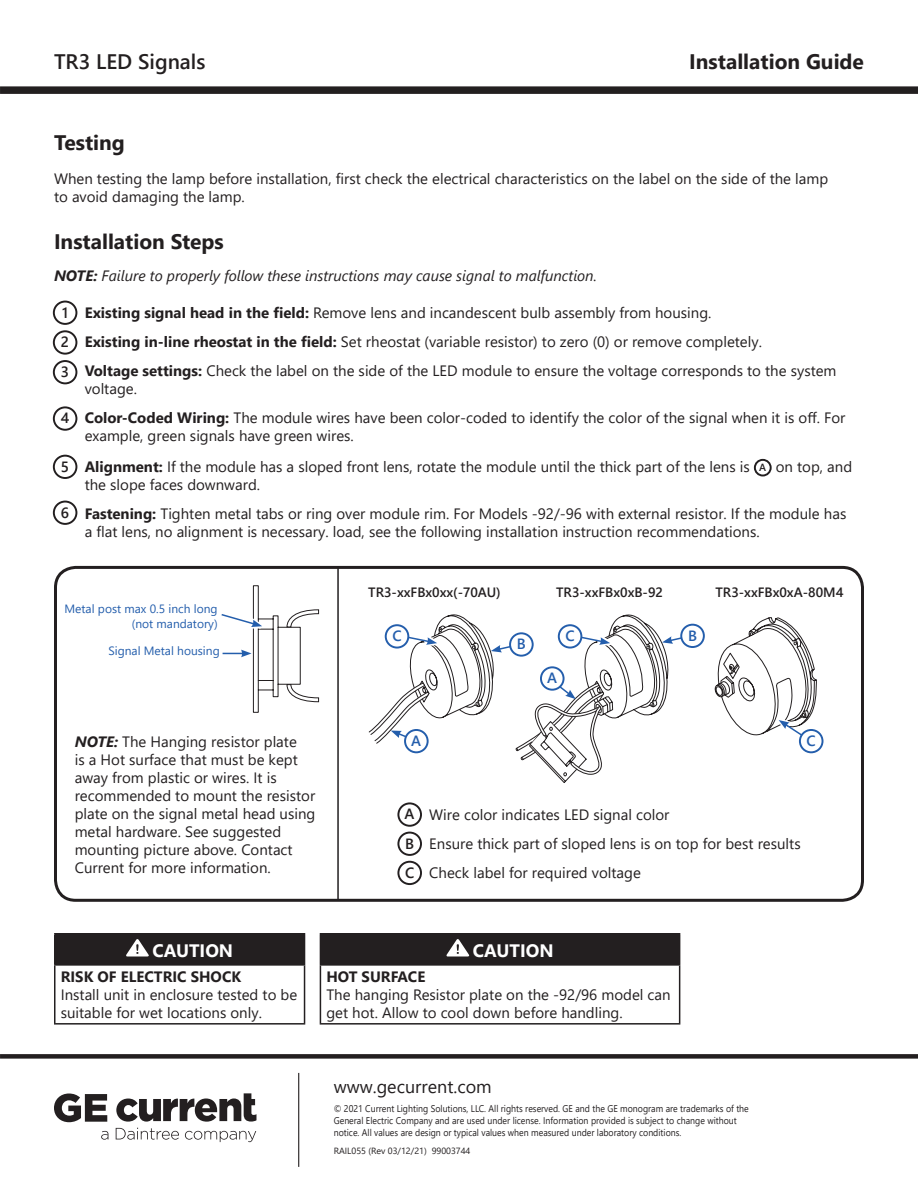
<style>
.page{position:relative;width:918px;height:1188px;background:#fff}
.page>*{position:absolute;margin:0;border:0;box-sizing:border-box;transform-origin:0 0}
.t1{font:700 21px "Segoe UI";color:#231f20}
.t2{font:600 21px "Segoe UI";color:#231f20}
.t3{font:18px "Segoe UI";color:#231f20}
.t4{font:700 18px "Segoe UI";color:#fff}
.supplies_required{font:15px/18px "Segoe UI";color:#231f20}
.t5{font:italic 15px "Segoe UI";color:#231f20}
.t6{font:700 15px "Segoe UI";color:#231f20}
.t7{font:600 14.85px "Segoe UI";color:#231f20}
.t8{font:600 14.85px "Segoe UI";color:#245eac}
.supplies_required-2{font:600 13.5px "Segoe UI";color:#231f20}
.supplies_required-3{font:12px/15px "Segoe UI";color:#245eac;text-align:right}
.t9{font:600 10.35px "Segoe UI";color:#231f20}
.t10{font:9.75px/12px "Segoe UI";color:#231f20;scale:.9 1}
.t11{font:9px "Segoe UI";color:#231f20}
.s1{font-weight:700}
.s2{font-weight:700;font-style:italic}
</style>
<div class="page">
<div style="left:0;top:1054px;width:918px;height:5px;background:#231f20"></div>
<hr style="left:298px;top:1073px;width:1px;height:94px;background:#231f20">
<svg style="left:101px;top:1131px;width:7px;height:9px"></svg>
<svg style="left:116px;top:1128px;width:63px;height:12px"></svg>
<svg style="left:185px;top:1131px;width:71px;height:11px"></svg>
<svg style="left:54px;top:1094px;width:53px;height:28px"></svg>
<svg style="left:116px;top:1093px;width:140px;height:29px"></svg>
<div style="left:0;top:86px;width:918px;height:8px;background:#231f20"></div>
<div style="left:754px;top:459px;width:18px;height:17px;border:2px solid #231f20;border-radius:50%"></div>
<div style="left:53px;top:301px;width:24px;height:24px;border:2px solid #231f20;border-radius:50%"></div>
<div style="left:53px;top:330px;width:24px;height:25px;border:2px solid #231f20;border-radius:50%"></div>
<div style="left:53px;top:360px;width:24px;height:24px;border:2px solid #231f20;border-radius:50%"></div>
<div style="left:53px;top:406px;width:24px;height:25px;border:2px solid #231f20;border-radius:50%"></div>
<div style="left:53px;top:455px;width:24px;height:24px;border:2px solid #231f20;border-radius:50%"></div>
<div style="left:53px;top:501px;width:24px;height:24px;border:2px solid #231f20;border-radius:50%"></div>
<div style="left:397px;top:802px;width:25px;height:25px;border:2px solid #231f20;border-radius:50%"></div>
<div style="left:397px;top:832px;width:25px;height:24px;border:2px solid #231f20;border-radius:50%"></div>
<div style="left:397px;top:861px;width:25px;height:24px;border:2px solid #231f20;border-radius:50%"></div>
<div style="left:55px;top:934px;width:250px;height:31px;background:#231f20"></div>
<hr style="left:54px;top:933px;width:251px;height:2px;background:#231f20">
<hr style="left:54px;top:935px;width:2px;height:29px;background:#231f20">
<hr style="left:54px;top:964px;width:251px;height:2px;background:#231f20">
<hr style="left:54px;top:966px;width:2px;height:57px;background:#231f20">
<hr style="left:304px;top:966px;width:1px;height:57px;background:#231f20">
<hr style="left:54px;top:1023px;width:251px;height:2px;background:#231f20">
<svg style="left:126px;top:939px;width:23px;height:18px"></svg>
<div style="left:320px;top:934px;width:360px;height:31px;background:#231f20"></div>
<hr style="left:320px;top:933px;width:360px;height:2px;background:#231f20">
<hr style="left:320px;top:964px;width:360px;height:2px;background:#231f20">
<hr style="left:320px;top:966px;width:1px;height:57px;background:#231f20">
<hr style="left:679px;top:966px;width:1px;height:57px;background:#231f20">
<hr style="left:320px;top:1023px;width:360px;height:2px;background:#231f20">
<svg style="left:446px;top:939px;width:24px;height:18px"></svg>
<svg style="left:221px;top:585px;width:98px;height:128px"></svg>
<div style="left:680px;top:624px;width:25px;height:24px;border:2px solid #245eac;border-radius:50%"></div>
<svg style="left:368px;top:614px;width:323px;height:169px"></svg>
<div style="left:559px;top:625px;width:22px;height:23px;background:#fff;border-radius:50%"></div>
<div style="left:558px;top:624px;width:24px;height:25px;border:2px solid #245eac;border-radius:50%"></div>
<svg style="left:714px;top:617px;width:103px;height:121px"></svg>
<div style="left:800px;top:730px;width:23px;height:22px;background:#fff;border-radius:50%"></div>
<div style="left:799px;top:729px;width:24px;height:24px;border:2px solid #245eac;border-radius:50%"></div>
<hr style="left:337px;top:567px;width:2px;height:333px;background:#231f20">
<div style="left:54px;top:566px;width:810px;height:336px;border:3px solid #231f20;border-radius:20px"></div>
<h1 class="t2" style="left:54px;top:42px;width:153px">TR3 LED Signals</h1>
<h1 class="t1" style="left:689px;top:42px;width:176px">Installation Guide</h1>
<p class="t1" style="left:54px;top:123px;width:72px">Testing</p>
<p class="supplies_required" style="left:54px;top:168px;width:776px">When testing the lamp before installation, first check the electrical characteristics on the label on the side of the lamp to avoid damaging the lamp.</p>
<p class="t1" style="left:54px;top:222px;width:171px">Installation Steps</p>
<p class="t5" style="left:54px;top:262px;width:544px"><span class="s1">NOTE:</span> Failure to properly follow these instructions may cause signal to malfunction.</p>
<p class="t7" style="left:62px;top:298px;width:7px">1</p>
<p class="t7" style="left:61px;top:328px;width:10px">2</p>
<p class="t7" style="left:61px;top:358px;width:10px">3</p>
<p class="t7" style="left:61px;top:404px;width:10px">4</p>
<p class="t7" style="left:61px;top:452px;width:10px">5</p>
<p class="t7" style="left:61px;top:498px;width:10px">6</p>
<p class="supplies_required" style="left:85px;top:303px;width:628px"><span class="s1">Existing signal head in the field:</span> Remove lens and incandescent bulb assembly from housing.</p>
<p class="supplies_required" style="left:85px;top:331px;width:679px"><span class="s1">Existing in-line rheostat in the field:</span> Set rheostat (variable resistor) to zero (0) or remove completely.</p>
<p class="supplies_required" style="left:85px;top:360px;width:753px"><span class="s1">Voltage settings:</span> Check the label on the side of the LED module to ensure the voltage corresponds to the system voltage.</p>
<p class="supplies_required" style="left:85px;top:407px;width:762px"><span class="s1">Color-Coded Wiring:</span> The module wires have been color-coded to identify the color of the signal when it is off. For example, green signals have green wires.</p>
<p class="supplies_required" style="left:85px;top:456px;width:667px"><span class="s1">Alignment:</span> If the module has a sloped front lens, rotate the module until the thick part of the lens is</p>
<p class="t9" style="left:759px;top:458px;width:8px">A</p>
<p class="supplies_required" style="left:776px;top:456px;width:78px">on top, and</p>
<p class="supplies_required" style="left:85px;top:474px;width:177px">the slope faces downward.</p>
<p class="supplies_required" style="left:85px;top:503px;width:763px"><span class="s1">Fastening:</span> Tighten metal tabs or ring over module rim. For Models -92/-96 with external resistor. If the module has a flat lens, no alignment is necessary. load, see the following installation instruction recommendations.</p>
<p class="supplies_required-3" style="left:65px;top:600px;width:155px">Metal post max 0.5 inch long (not mandatory)</p>
<p class="supplies_required-3" style="left:108px;top:642px;width:113px">Signal Metal housing</p>
<p class="supplies_required" style="left:75px;top:732px;width:242px"><span class="s2">NOTE:</span> The Hanging resistor plate<br>is a Hot surface that must be kept away from plastic or wires. It is recommended to mount the resistor plate on the signal metal head using metal hardware. See suggested mounting picture above. Contact<br>Current for more information.</p>
<p class="supplies_required-2" style="left:368px;top:580px;width:134px">TR3-xxFBx0xx(-70AU)</p>
<p class="supplies_required-2" style="left:556px;top:580px;width:108px">TR3-xxFBx0xB-92</p>
<p class="supplies_required-2" style="left:716px;top:580px;width:129px">TR3-xxFBx0xA-80M4</p>
<p class="t8" style="left:392px;top:622px;width:11px">C</p>
<p class="t8" style="left:565px;top:622px;width:11px">C</p>
<p class="t8" style="left:688px;top:621px;width:10px">B</p>
<p class="t8" style="left:517px;top:630px;width:10px">B</p>
<p class="t8" style="left:411px;top:727px;width:11px">A</p>
<p class="t8" style="left:547px;top:664px;width:11px">A</p>
<p class="t8" style="left:807px;top:727px;width:11px">C</p>
<p class="t7" style="left:405px;top:800px;width:11px">A</p>
<p class="t7" style="left:405px;top:829px;width:10px">B</p>
<p class="t7" style="left:405px;top:859px;width:11px">C</p>
<p class="supplies_required" style="left:429px;top:805px;width:242px">Wire color indicates LED signal color</p>
<p class="supplies_required" style="left:429px;top:834px;width:373px">Ensure thick part of sloped lens is on top for best results</p>
<p class="supplies_required" style="left:429px;top:862px;width:213px">Check label for required voltage</p>
<p class="t4" style="left:152px;top:933px;width:82px">CAUTION</p>
<p class="t6" style="left:61px;top:962px;width:182px">RISK OF ELECTRIC SHOCK</p>
<p class="supplies_required" style="left:61px;top:984px;width:238px">Install unit in enclosure tested to be suitable for wet locations only.</p>
<p class="t4" style="left:473px;top:933px;width:82px">CAUTION</p>
<p class="t6" style="left:326px;top:962px;width:100px">HOT SURFACE</p>
<p class="supplies_required" style="left:326px;top:984px;width:346px">The hanging Resistor plate on the -92/96 model can get hot. Allow to cool down before handling.</p>
<p class="t3" style="left:334px;top:1070px;width:159px">www.gecurrent.com</p>
<p class="t10" style="left:334px;top:1101px;width:463px">© 2021 Current Lighting Solutions, LLC. All rights reserved. GE and the GE monogram are trademarks of the<br>General Electric Company and are used under license. Information provided is subject to change without notice. All values are design or typical values when measured under laboratory conditions.</p>
<p class="t11" style="left:334px;top:1142px;width:138px">RAIL055 (Rev 03/12/21) 99003744</p>
</div>
